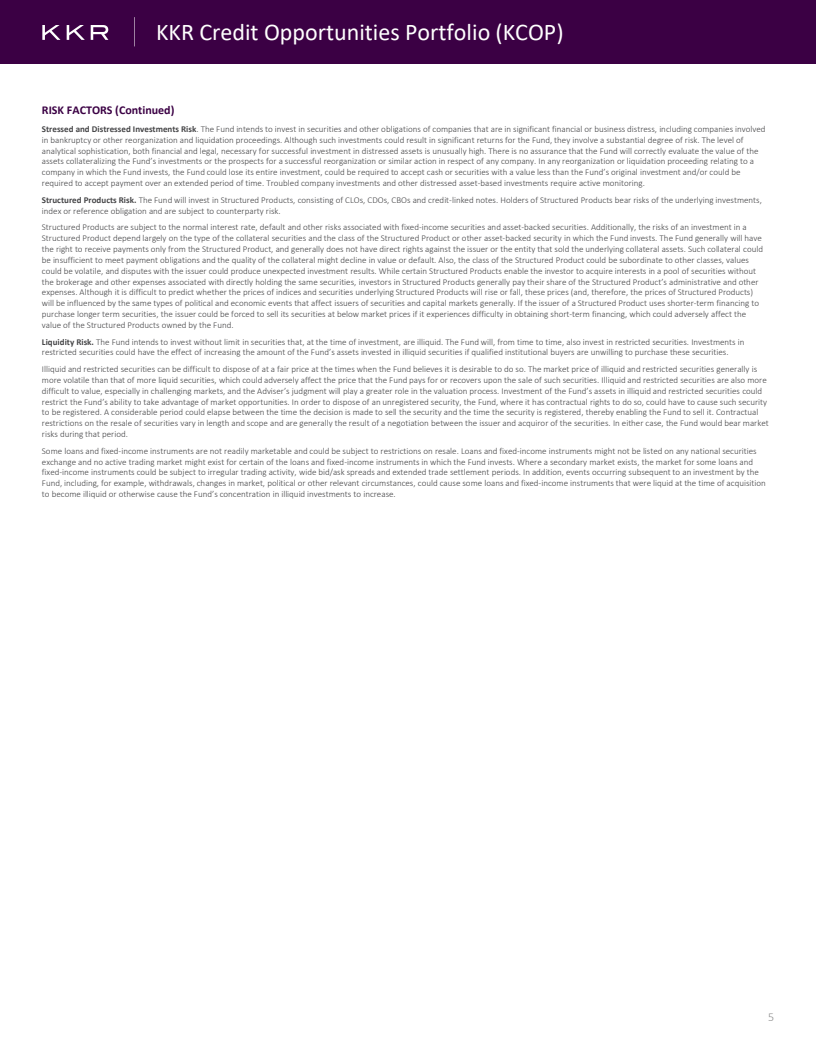
<style>
.page{position:relative;width:816px;height:1057px;background:#fff}
.page>*{position:absolute;margin:0;border:0;box-sizing:border-box;transform-origin:0 0}
.t1{font:24px "Calibri";color:#fff}
.t2{font:700 12px "Calibri";color:#3b0044}
.t3{font:300 12px "Calibri";color:#8c8c8c}
.t4{font:300 9px/10.8px "Calibri";color:#444446}
.s1{font-weight:700}
</style>
<div class="page">
<div style="left:0;top:0;width:816px;height:64px;background:#3b0044"></div>
<svg style="left:42px;top:25px;width:66px;height:15px"></svg>
<svg style="left:134px;top:17px;width:1px;height:29px"></svg>
<h2 class="t1" style="left:156px;top:15px;width:409px">KKR Credit Opportunities Portfolio (KCOP)</h2>
<p class="t2" style="left:42px;top:102px;width:134px">RISK FACTORS (Continued)</p>
<p class="t4" style="left:42px;top:123px;width:725px"><span class="s1">Stressed and Distressed Investments Risk</span>. The Fund intends to invest in securities and other obligations of companies that are in significant financial or business distress, including companies involved in bankruptcy or other reorganization and liquidation proceedings. Although such investments could result in significant returns for the Fund, they involve a substantial degree of risk. The level of analytical sophistication, both financial and legal, necessary for successful investment in distressed assets is unusually high. There is no assurance that the Fund will correctly evaluate the value of the assets collateralizing the Fund’s investments or the prospects for a successful reorganization or similar action in respect of any company. In any reorganization or liquidation proceeding relating to a company in which the Fund invests, the Fund could lose its entire investment, could be required to accept cash or securities with a value less than the Fund’s original investment and/or could be required to accept payment over an extended period of time. Troubled company investments and other distressed asset-based investments require active monitoring.</p>
<p class="t4" style="left:42px;top:194px;width:721px"><span class="s1">Structured Products Risk.</span> The Fund will invest in Structured Products, consisting of CLOs, CDOs, CBOs and credit-linked notes. Holders of Structured Products bear risks of the underlying investments, index or reference obligation and are subject to counterparty risk.</p>
<p class="t4" style="left:42px;top:222px;width:722px">Structured Products are subject to the normal interest rate, default and other risks associated with fixed-income securities and asset-backed securities. Additionally, the risks of an investment in a Structured Product depend largely on the type of the collateral securities and the class of the Structured Product or other asset-backed security in which the Fund invests. The Fund generally will have the right to receive payments only from the Structured Product, and generally does not have direct rights against the issuer or the entity that sold the underlying collateral assets. Such collateral could be insufficient to meet payment obligations and the quality of the collateral might decline in value or default. Also, the class of the Structured Product could be subordinate to other classes, values could be volatile, and disputes with the issuer could produce unexpected investment results. While certain Structured Products enable the investor to acquire interests in a pool of securities without the brokerage and other expenses associated with directly holding the same securities, investors in Structured Products generally pay their share of the Structured Product’s administrative and other expenses. Although it is difficult to predict whether the prices of indices and securities underlying Structured Products will rise or fall, these prices (and, therefore, the prices of Structured Products) will be influenced by the same types of political and economic events that affect issuers of securities and capital markets generally. If the issuer of a Structured Product uses shorter-term financing to purchase longer term securities, the issuer could be forced to sell its securities at below market prices if it experiences difficulty in obtaining short-term financing, which could adversely affect the value of the Structured Products owned by the Fund.</p>
<p class="t4" style="left:42px;top:336px;width:704px"><span class="s1">Liquidity Risk.</span> The Fund intends to invest without limit in securities that, at the time of investment, are illiquid. The Fund will, from time to time, also invest in restricted securities. Investments in restricted securities could have the effect of increasing the amount of the Fund’s assets invested in illiquid securities if qualified institutional buyers are unwilling to purchase these securities.</p>
<p class="t4" style="left:42px;top:363px;width:728px">Illiquid and restricted securities can be difficult to dispose of at a fair price at the times when the Fund believes it is desirable to do so. The market price of illiquid and restricted securities generally is more volatile than that of more liquid securities, which could adversely affect the price that the Fund pays for or recovers upon the sale of such securities. Illiquid and restricted securities are also more difficult to value, especially in challenging markets, and the Adviser’s judgment will play a greater role in the valuation process. Investment of the Fund’s assets in illiquid and restricted securities could restrict the Fund’s ability to take advantage of market opportunities. In order to dispose of an unregistered security, the Fund, where it has contractual rights to do so, could have to cause such security to be registered. A considerable period could elapse between the time the decision is made to sell the security and the time the security is registered, thereby enabling the Fund to sell it. Contractual restrictions on the resale of securities vary in length and scope and are generally the result of a negotiation between the issuer and acquiror of the securities. In either case, the Fund would bear market risks during that period.</p>
<p class="t4" style="left:42px;top:445px;width:725px">Some loans and fixed-income instruments are not readily marketable and could be subject to restrictions on resale. Loans and fixed-income instruments might not be listed on any national securities exchange and no active trading market might exist for certain of the loans and fixed-income instruments in which the Fund invests. Where a secondary market exists, the market for some loans and fixed-income instruments could be subject to irregular trading activity, wide bid/ask spreads and extended trade settlement periods. In addition, events occurring subsequent to an investment by the Fund, including, for example, withdrawals, changes in market, political or other relevant circumstances, could cause some loans and fixed-income instruments that were liquid at the time of acquisition to become illiquid or otherwise cause the Fund’s concentration in illiquid investments to increase.</p>
<h2 class="t3" style="left:768px;top:1009px;width:8px">5</h2>
</div>
